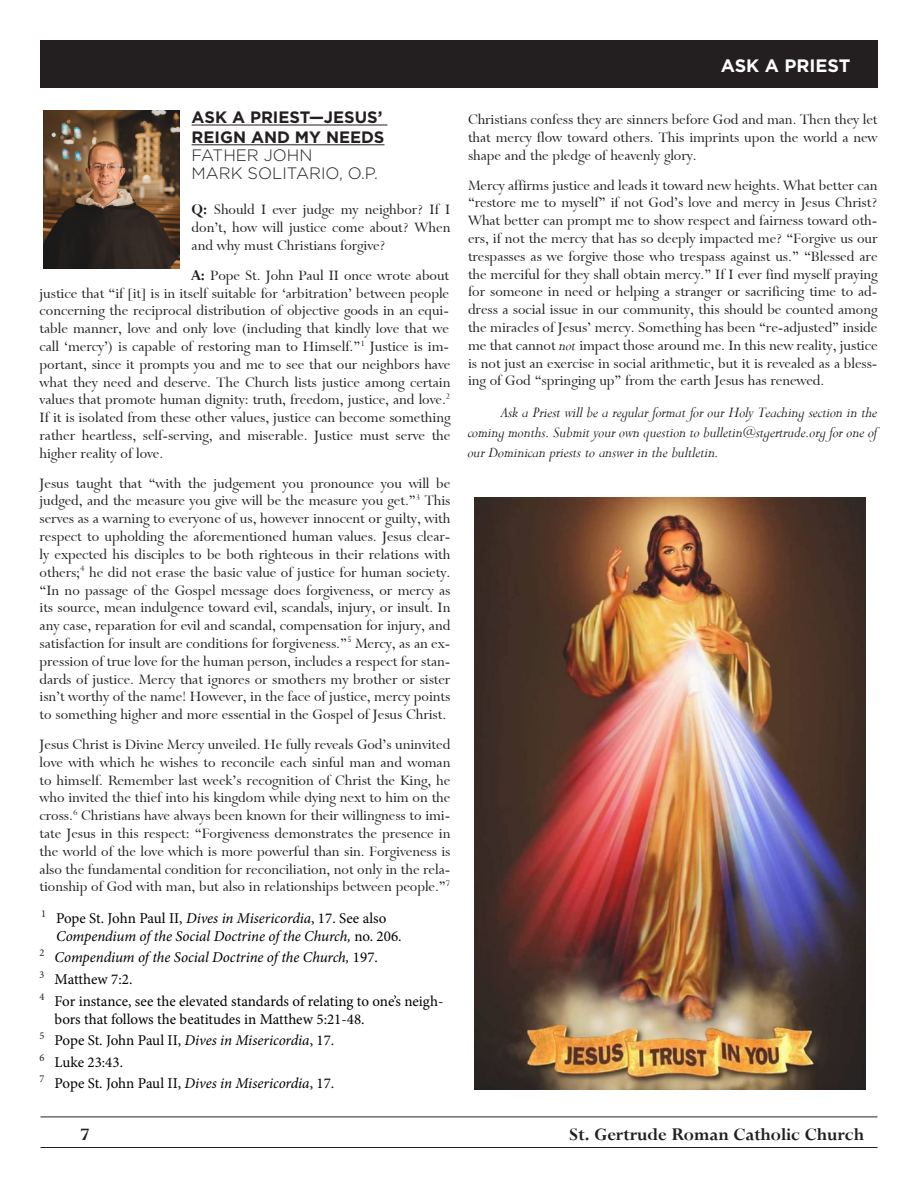
<style>
.page{position:relative;width:918px;height:1188px;background:#fff}
.page>*{position:absolute;margin:0;border:0;box-sizing:border-box;transform-origin:0 0}
.t1{font:19.5px "Bronte Bold SWFTE";color:#231f20}
.t2{font:700 18px "Gotham";color:#fff}
.t3{font:16.5px/17.9px "Bronte Regular SWFTE";color:#231f20;text-align:justify}
.t4{font:16.5px/19.8px "Bronte Italic SWFTE";color:#231f20;text-align:justify}
.t5{font:700 16.5px "Gotham";color:#231f20}
.t6{font:300 16.5px "Gotham";color:#231f20}
.t7{font:15px/18px "Minion Pro";letter-spacing:-.005em;color:#000}
.t8{font:italic 15px/18px "Minion Pro";letter-spacing:-.01em;color:#000}
.s1{font-family:"Bronte Bold SWFTE"}
.s2{font-style:normal}
.s3{font-style:italic}
.s4{font-family:"Bronte Italic SWFTE"}
</style>
<div class="page">
<hr style="left:40px;top:1147px;width:838px;height:1px;background:#231f20">
<hr style="left:40px;top:1117px;width:838px;height:1px;background:#231f20">
<div style="left:40px;top:41px;width:838px;height:47px;background:#231f20"></div>
<img style="left:43px;top:110px;width:137px;height:159px">
<hr style="left:192px;top:125px;width:196px;height:1px;background:#231f20">
<hr style="left:192px;top:144px;width:192px;height:1px;background:#231f20">
<img style="left:475px;top:497px;width:390px;height:592px">
<p class="t5" style="left:192px;top:107px;width:192px">ASK A PRIEST—JESUS’</p>
<p class="t5" style="left:192px;top:126px;width:194px">REIGN AND MY NEEDS</p>
<p class="t6" style="left:192px;top:146px;width:122px">FATHER JOHN</p>
<p class="t6" style="left:192px;top:164px;width:188px">MARK SOLITARIO, O.P.</p>
<p class="t3" style="left:192px;top:201px;width:260px"><span class="s1">Q:</span> Should I ever judge my neighbor? If I don’t, how will justice come about? When and why must Christians forgive?</p>
<p class="t3" style="left:40px;top:266px;width:412px;text-indent:152px"><span class="s1">A:</span> Pope St. John Paul II once wrote about justice that “if [it] is in itself suitable for ‘arbitration’ between people concerning the reciprocal distribution of objective goods in an equi&shy;table manner, love and only love (including that kindly love that we call ‘mercy’) is capable of restoring man to Himself.”<sup>1</sup> Justice is im&shy;portant, since it prompts you and me to see that our neighbors have what they need and deserve. The Church lists justice among certain values that promote human dignity: truth, freedom, justice, and love.<sup>2<br></sup>If it is isolated from these other values, justice can become something rather heartless, self-serving, and miserable. Justice must serve the higher reality of love.</p>
<p class="t3" style="left:40px;top:474px;width:412px">Jesus taught that “with the judgement you pronounce you will be judged, and the measure you give will be the measure you get.”<sup>3</sup> This serves as a warning to everyone of us, however innocent or guilty, with respect to upholding the aforementioned human values. Jesus clear&shy;ly expected his disciples to be both righteous in their relations with others;<sup>4</sup> he did not erase the basic value of justice for human society. “In no passage of the Gospel message does forgiveness, or mercy as its source, mean indulgence toward evil, scandals, injury, or insult. In any case, reparation for evil and scandal, compensation for injury, and satisfaction for insult are conditions for forgiveness.”<sup>5</sup> Mercy, as an ex&shy;pression of true love for the human person, includes a respect for stan&shy;dards of justice. Mercy that ignores or smothers my brother or sister isn’t worthy of the name! However, in the face of justice, mercy points to something higher and more essential in the Gospel of Jesus Christ.</p>
<p class="t3" style="left:40px;top:735px;width:412px">Jesus Christ is Divine Mercy unveiled. He fully reveals God’s uninvited love with which he wishes to reconcile each sinful man and woman to himself. Remember last week’s recognition of Christ the King, he who invited the thief into his kingdom while dying next to him on the cross.<sup>6</sup> Christians have always been known for their willingness to imi&shy;tate Jesus in this respect: “Forgiveness demonstrates the presence in the world of the love which is more powerful than sin. Forgiveness is also the fundamental condition for reconciliation, not only in the rela&shy;tionship of God with man, but also in relationships between people.”<sup>7</sup></p>
<p class="t8" style="left:56px;top:909px;width:347px;text-indent:-15px"><sup>1</sup> <span class="s2">Pope St. John Paul II,</span> Dives in Misericordia<span class="s2">, 17. See also<br></span>Compendium of the Social Doctrine of the Church, <span class="s2">no. 206.</span></p>
<p class="t8" style="left:40px;top:949px;width:340px"><sup>2</sup> Compendium of the Social Doctrine of the Church, <span class="s2">197.</span></p>
<p class="t7" style="left:40px;top:970px;width:94px"><sup>3</sup> Matthew 7:2.</p>
<p class="t7" style="left:55px;top:992px;width:390px;text-indent:-15px"><sup>4</sup> For instance, see the elevated standards of relating to one’s neigh&shy;bors that follows the beatitudes in Matthew 5:21-48.</p>
<p class="t7" style="left:40px;top:1032px;width:296px"><sup>5</sup> Pope St. John Paul II, <span class="s3">Dives in Misericordia</span>, 17.</p>
<p class="t7" style="left:40px;top:1053px;width:85px"><sup>6</sup> Luke 23:43.</p>
<p class="t7" style="left:40px;top:1075px;width:296px"><sup>7</sup> Pope St. John Paul II, <span class="s3">Dives in Misericordia</span>, 17.</p>
<p class="t2" style="left:721px;top:53px;width:131px">ASK A PRIEST</p>
<p class="t3" style="left:468px;top:111px;width:411px">Christians confess they are sinners before God and man. Then they let that mercy flow toward others. This imprints upon the world a new shape and the pledge of heavenly glory.</p>
<p class="t3" style="left:468px;top:176px;width:411px">Mercy affirms justice and leads it toward new heights. What better can “restore me to myself” if not God’s love and mercy in Jesus Christ?<br>What better can prompt me to show respect and fairness toward oth&shy;ers, if not the mercy that has so deeply impacted me? “Forgive us our trespasses as we forgive those who trespass against us.” “Blessed are the merciful for they shall obtain mercy.” If I ever find myself praying for someone in need or helping a stranger or sacrificing time to ad&shy;dress a social issue in our community, this should be counted among the miracles of Jesus’ mercy. Something has been “re-adjusted” inside me that cannot <span class="s4">not</span> impact those around me. In this new reality, justice is not just an exercise in social arithmetic, but it is revealed as a bless&shy;ing of God “springing up” from the earth Jesus has renewed.</p>
<p class="t4" style="left:468px;top:403px;width:411px;text-indent:33px">Ask a Priest will be a regular format for our Holy Teaching section in the coming months. Submit your own question to bulletin@stgertrude.org for one of our Dominican priests to answer in the bultletin.</p>
<p class="t1" style="left:80px;top:1123px;width:11px">7</p>
<p class="t1" style="left:569px;top:1123px;width:297px">St. Gertrude Roman Catholic Church</p>
</div>
